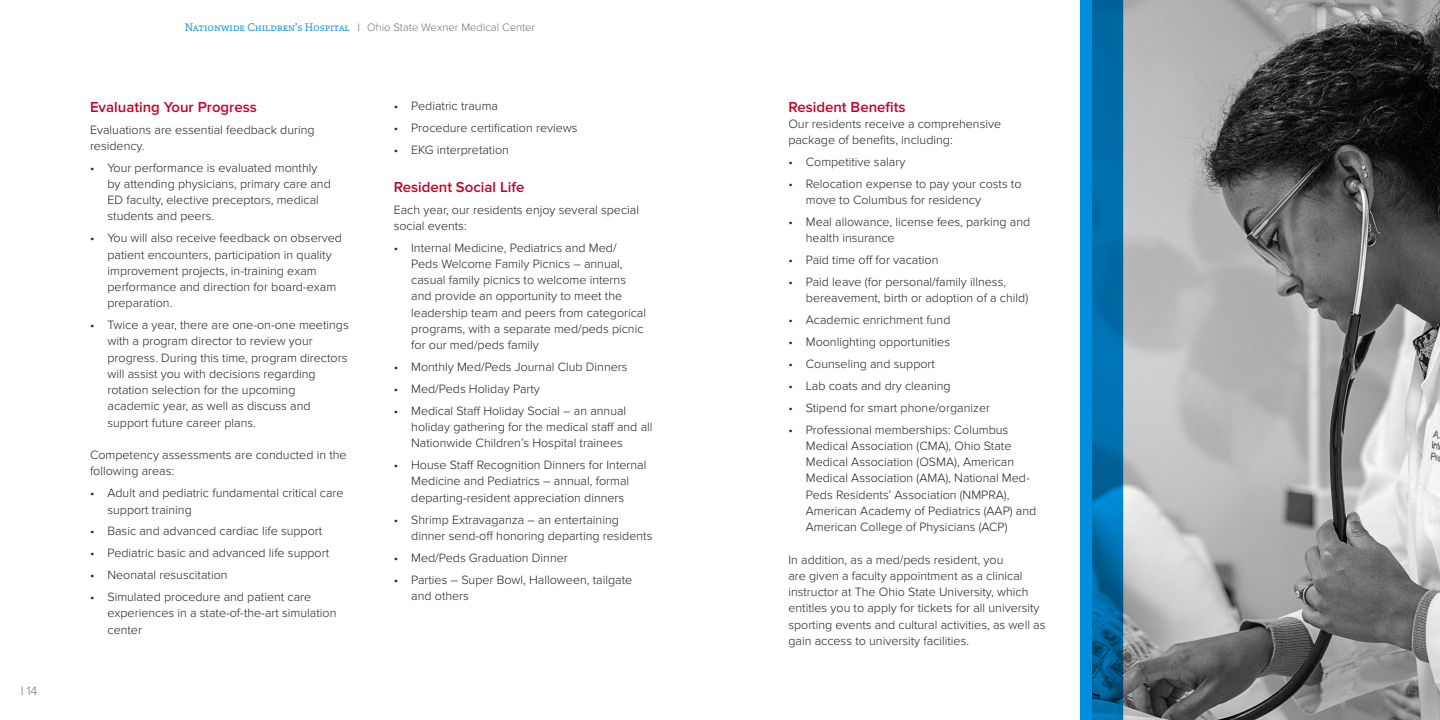
<style>
.page{position:relative;width:1440px;height:720px;background:#fff}
.page>*{position:absolute;margin:0;border:0;box-sizing:border-box;transform-origin:0 0}
.t1{font:600 15px "Proxima Nova";color:#c5002e}
.t2{font:300 12.5px/16.2px "Proxima Nova";color:#231f20}
.t3{font:300 12.5px "Proxima Nova";color:#717271}
.t4{font:300 11.25px "Proxima Nova";color:#717271}
.s1{font-family:"Capita";color:#008fde}
</style>
<div class="page">
<img style="left:1123px;top:0;width:317px;height:720px">
<svg style="left:1080px;top:0;width:43px;height:720px;background:#0074b5"></svg>
<p class="t3" style="left:21px;top:684px;width:18px">I 14</p>
<p class="t4" style="left:185px;top:21px;width:352px"><span class="s1">Nationwide Children’s Hospital</span> I Ohio State Wexner Medical Center</p>
<p class="t1" style="left:90px;top:98px;width:169px">Evaluating Your Progress</p>
<p class="t2" style="left:90px;top:121px;width:226px">Evaluations are essential feedback during residency.</p>
<p class="t2" style="left:108px;top:160px;width:225px;text-indent:-18px">• Your performance is evaluated monthly by attending physicians, primary care and ED faculty, elective preceptors, medical students and peers.</p>
<p class="t2" style="left:108px;top:230px;width:236px;text-indent:-18px">• You will also receive feedback on observed patient encounters, participation in quality improvement projects, in-training exam performance and direction for board-exam preparation.</p>
<p class="t2" style="left:108px;top:317px;width:243px;text-indent:-18px">• Twice a year, there are one-on-one meetings with a program director to review your progress. During this time, program directors will assist you with decisions regarding rotation selection for the upcoming academic year, as well as discuss and support future career plans.</p>
<p class="t2" style="left:90px;top:447px;width:258px">Competency assessments are conducted in the following areas:</p>
<p class="t2" style="left:108px;top:485px;width:238px;text-indent:-18px">• Adult and pediatric fundamental critical care support training</p>
<p class="t2" style="left:90px;top:523px;width:234px">• Basic and advanced cardiac life support</p>
<p class="t2" style="left:90px;top:545px;width:241px">• Pediatric basic and advanced life support</p>
<p class="t2" style="left:90px;top:567px;width:139px">• Neonatal resuscitation</p>
<p class="t2" style="left:108px;top:589px;width:230px;text-indent:-18px">• Simulated procedure and patient care experiences in a state-of-the-art simulation center</p>
<p class="t2" style="left:394px;top:98px;width:106px">• Pediatric trauma</p>
<p class="t2" style="left:394px;top:120px;width:185px">• Procedure certification reviews</p>
<p class="t2" style="left:394px;top:141px;width:117px">• EKG interpretation</p>
<p class="t1" style="left:394px;top:178px;width:132px">Resident Social Life</p>
<p class="t2" style="left:394px;top:201px;width:247px">Each year, our residents enjoy several special social events:</p>
<p class="t2" style="left:411px;top:240px;width:236px;text-indent:-18px">• Internal Medicine, Pediatrics and Med/ Peds Welcome Family Picnics – annual, casual family picnics to welcome interns and provide an opportunity to meet the leadership team and peers from categorical programs, with a separate med/peds picnic for our med/peds family</p>
<p class="t2" style="left:394px;top:359px;width:235px">• Monthly Med/Peds Journal Club Dinners</p>
<p class="t2" style="left:394px;top:381px;width:148px">• Med/Peds Holiday Party</p>
<p class="t2" style="left:411px;top:403px;width:243px;text-indent:-18px">• Medical Staff Holiday Social – an annual holiday gathering for the medical staff and all<br>Nationwide Children’s Hospital trainees</p>
<p class="t2" style="left:394px;top:457px;width:254px;text-align:center">• House Staff Recognition Dinners for Internal<br>Medicine and Pediatrics – annual, formal departing-resident appreciation dinners</p>
<p class="t2" style="left:411px;top:511px;width:243px;text-indent:-18px">• Shrimp Extravaganza – an entertaining dinner send-off honoring departing residents</p>
<p class="t2" style="left:394px;top:550px;width:176px">• Med/Peds Graduation Dinner</p>
<p class="t2" style="left:411px;top:571px;width:223px;text-indent:-18px">• Parties – Super Bowl, Halloween, tailgate and others</p>
<p class="t1" style="left:788px;top:98px;width:119px">Resident Benefits</p>
<p class="t2" style="left:788px;top:116px;width:214px">Our residents receive a comprehensive package of benefits, including:</p>
<p class="t2" style="left:788px;top:154px;width:118px">• Competitive salary</p>
<p class="t2" style="left:806px;top:176px;width:217px;text-indent:-18px">• Relocation expense to pay your costs to move to Columbus for residency</p>
<p class="t2" style="left:806px;top:214px;width:226px;text-indent:-18px">• Meal allowance, license fees, parking and health insurance</p>
<p class="t2" style="left:788px;top:252px;width:152px">• Paid time off for vacation</p>
<p class="t2" style="left:806px;top:274px;width:224px;text-indent:-18px">• Paid leave (for personal/family illness, bereavement, birth or adoption of a child)</p>
<p class="t2" style="left:788px;top:312px;width:164px">• Academic enrichment fund</p>
<p class="t2" style="left:788px;top:334px;width:163px">• Moonlighting opportunities</p>
<p class="t2" style="left:788px;top:356px;width:148px">• Counseling and support</p>
<p class="t2" style="left:788px;top:378px;width:164px">• Lab coats and dry cleaning</p>
<p class="t2" style="left:788px;top:400px;width:203px">• Stipend for smart phone/organizer</p>
<p class="t2" style="left:806px;top:421px;width:232px;text-indent:-18px">• Professional memberships: Columbus Medical Association (CMA), Ohio State Medical Association (OSMA), American Medical Association (AMA), National Med-Peds Residents’ Association (NMPRA), American Academy of Pediatrics (AAP) and American College of Physicians (ACP)</p>
<p class="t2" style="left:788px;top:551px;width:259px">In addition, as a med/peds resident, you<br>are given a faculty appointment as a clinical instructor at The Ohio State University, which entitles you to apply for tickets for all university sporting events and cultural activities, as well as gain access to university facilities.</p>
</div>
